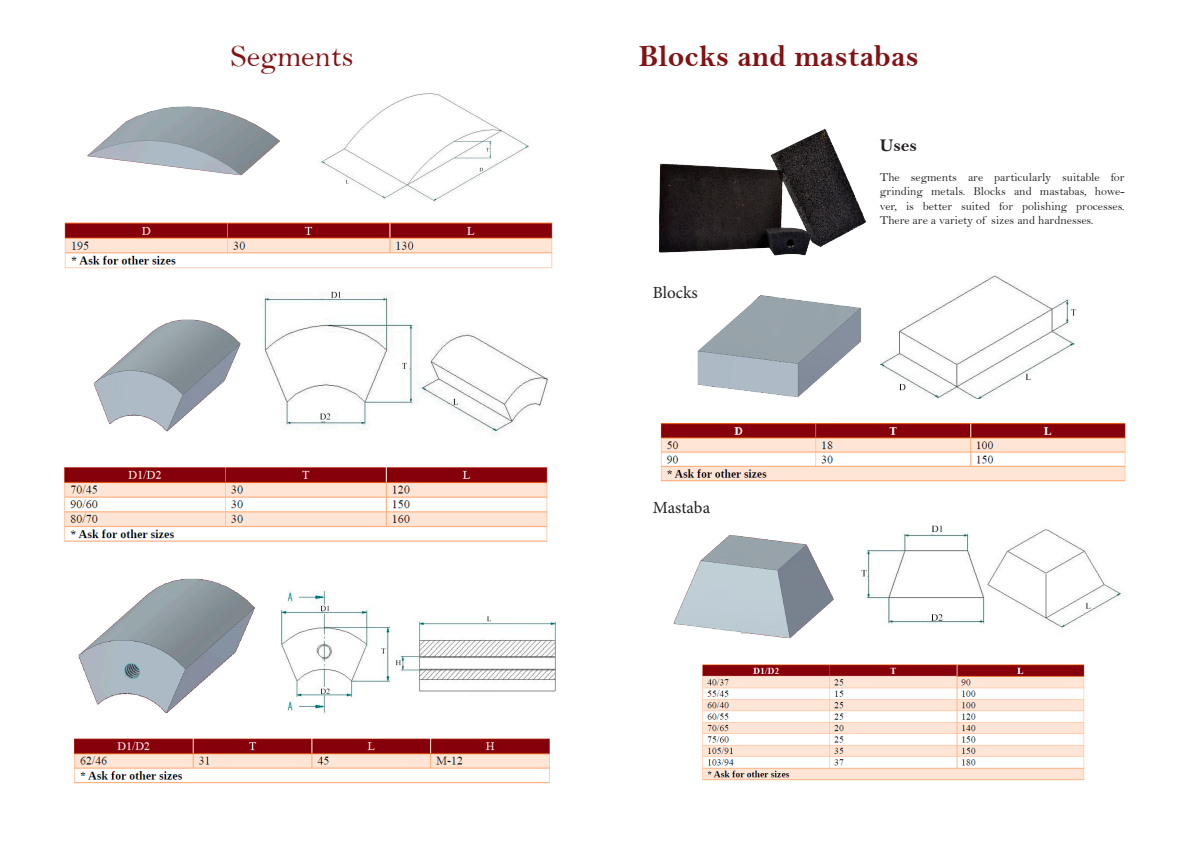
<style>
.page{position:relative;width:1191px;height:842px;background:#fff}
.page>*{position:absolute;margin:0;border:0;box-sizing:border-box;transform-origin:0 0}
.t1{font:31px "Bell MT Bold";color:#841114}
.t2{font:31px "Bell";color:#841114}
.t3{font:18px "Bell MT Bold";color:#231f20}
.t4{font:17px "Minion Pro";letter-spacing:-.005em;color:#231f20}
.t5{font:12px/14.4px "Bell";color:#231f20;text-align:justify}
</style>
<div class="page">
<img style="left:64px;top:222px;width:489px;height:47px">
<img style="left:264px;top:291px;width:284px;height:143px">
<img style="left:64px;top:467px;width:484px;height:75px">
<img style="left:75px;top:739px;width:475px;height:45px">
<img style="left:87px;top:106px;width:193px;height:70px">
<img style="left:93px;top:319px;width:148px;height:113px">
<img style="left:281px;top:590px;width:111px;height:124px">
<img style="left:396px;top:616px;width:160px;height:79px">
<img style="left:320px;top:93px;width:209px;height:109px">
<img style="left:78px;top:578px;width:177px;height:135px">
<img style="left:659px;top:129px;width:207px;height:127px">
<img style="left:660px;top:423px;width:466px;height:59px">
<img style="left:702px;top:664px;width:383px;height:117px">
<img style="left:880px;top:275px;width:197px;height:123px">
<img style="left:673px;top:535px;width:161px;height:104px">
<img style="left:861px;top:525px;width:124px;height:99px">
<img style="left:697px;top:295px;width:164px;height:103px">
<img style="left:987px;top:529px;width:134px;height:99px">
<p class="t2" style="left:230px;top:38px;width:125px">Segments</p>
<p class="t1" style="left:638px;top:38px;width:281px">Blocks and mastabas</p>
<p class="t4" style="left:653px;top:281px;width:46px">Blocks</p>
<p class="t4" style="left:653px;top:496px;width:59px">Mastaba</p>
<p class="t3" style="left:879px;top:135px;width:39px">Uses</p>
<p class="t5" style="left:879px;top:170px;width:246px">The segments are particularly suitable for grinding metals. Blocks and mastabas, howe&shy;ver, is better suited for polishing processes.<br>There are a variety of sizes and hardnesses.</p>
</div>
